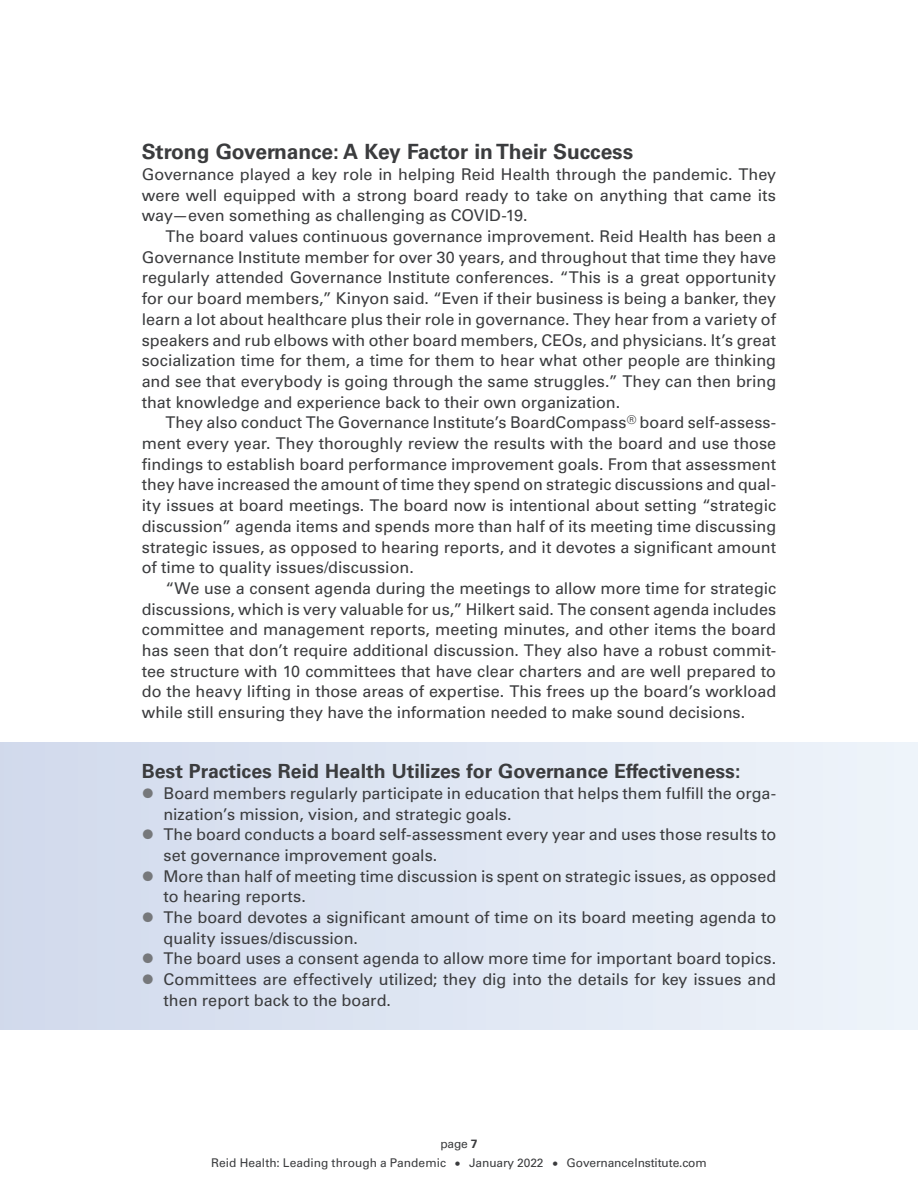
<style>
.page{position:relative;width:918px;height:1188px;background:#fff}
.page>*{position:absolute;margin:0;border:0;box-sizing:border-box;transform-origin:0 0}
.t1{font:700 21px "Univers LT Std";letter-spacing:-.005em;color:#3b3c3e}
.sidebar-title{font:700 19.5px "Univers LT Std";color:#3b3c3e}
.body{font:16.2px/20.7px "Univers LT Std";color:#3b3c3e}
.body-no-indent{font:16.2px/20.7px "Univers LT Std";letter-spacing:-.005em;color:#3b3c3e;text-align:justify}
.t2{font:12px/19.5px "Univers LT Std";letter-spacing:-.01em;color:#3b3c3e;text-align:center}
.s1{font-size:27px;color:#76787b}
.s2{font-weight:700}
</style>
<div class="page">
<div style="left:0;top:742px;width:918px;height:288px;background:linear-gradient(to right,#d1d9ec,#eef4fa)"></div>
<h2 class="t1" style="left:142px;top:140px;width:493px">Strong Governance: A Key Factor in Their Success</h2>
<p class="body-no-indent" style="left:142px;top:164px;width:636px">Governance played a key role in helping Reid Health through the pandemic. They were well equipped with a strong board ready to take on anything that came its way—even something as challenging as COVID-19.</p>
<p class="body" style="left:142px;top:226px;width:636px;text-align:justify;text-indent:24px">The board values continuous governance improvement. Reid Health has been a Governance Institute member for over 30 years, and throughout that time they have regularly attended Governance Institute conferences. “This is a great opportunity for our board members,” Kinyon said. “Even if their business is being a banker, they learn a lot about healthcare plus their role in governance. They hear from a variety of speakers and rub elbows with other board members, CEOs, and physicians. It’s great socialization time for them, a time for them to hear what other people are thinking and see that everybody is going through the same struggles.” They can then bring that knowledge and experience back to their own organization.</p>
<p class="body" style="left:142px;top:412px;width:636px;text-align:justify;text-indent:24px">They also conduct The Governance Institute’s BoardCompass<sup>®</sup> board self-assess&shy;ment every year. They thoroughly review the results with the board and use those findings to establish board performance improvement goals. From that assessment they have increased the amount of time they spend on strategic discussions and qual&shy;ity issues at board meetings. The board now is intentional about setting “strategic discussion” agenda items and spends more than half of its meeting time discussing strategic issues, as opposed to hearing reports, and it devotes a significant amount of time to quality issues/discussion.</p>
<p class="body" style="left:142px;top:578px;width:636px;text-align:justify;text-indent:24px">“We use a consent agenda during the meetings to allow more time for strategic discussions, which is very valuable for us,” Hilkert said. The consent agenda includes committee and management reports, meeting minutes, and other items the board has seen that don’t require additional discussion. They also have a robust commit&shy;tee structure with 10 committees that have clear charters and are well prepared to do the heavy lifting in those areas of expertise. This frees up the board’s workload while still ensuring they have the information needed to make sound decisions.</p>
<p class="sidebar-title" style="left:142px;top:760px;width:600px">Best Practices Reid Health Utilizes for Governance Effectiveness:</p>
<p class="body" style="left:164px;top:783px;width:614px;text-indent:-20px"><span class="s1">•</span> Board members regularly participate in education that helps them fulfill the orga&shy;nization’s mission, vision, and strategic goals.</p>
<p class="body" style="left:164px;top:824px;width:614px;text-indent:-20px"><span class="s1">•</span> The board conducts a board self-assessment every year and uses those results to set governance improvement goals.</p>
<p class="body" style="left:164px;top:866px;width:614px;text-indent:-20px"><span class="s1">•</span> More than half of meeting time discussion is spent on strategic issues, as opposed to hearing reports.</p>
<p class="body" style="left:164px;top:907px;width:614px;text-indent:-20px"><span class="s1">•</span> The board devotes a significant amount of time on its board meeting agenda to quality issues/discussion.</p>
<p class="body" style="left:143px;top:948px;width:634px"><span class="s1">•</span> The board uses a consent agenda to allow more time for important board topics.</p>
<p class="body" style="left:164px;top:969px;width:614px;text-indent:-20px"><span class="s1">•</span> Committees are effectively utilized; they dig into the details for key issues and then report back to the board.</p>
<p class="t2" style="left:211px;top:1134px;width:497px">page <span class="s2">7<br></span>Reid Health: Leading through a Pandemic • January 2022 • GovernanceInstitute.com</p>
</div>
